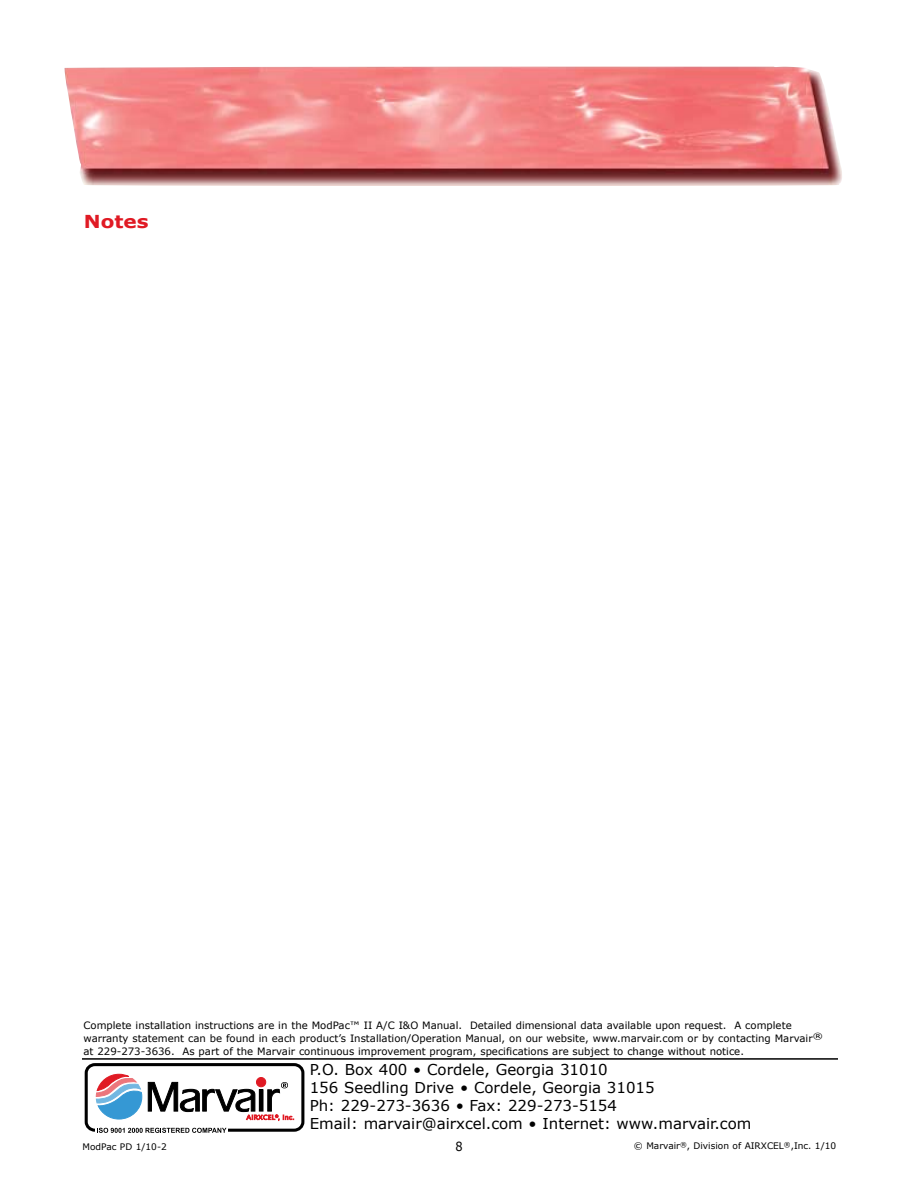
<style>
.page{position:relative;width:918px;height:1188px;background:#fff}
.page>*{position:absolute;margin:0;border:0;box-sizing:border-box;transform-origin:0 0}
.t1{font:700 17.85px "Verdana";color:#e01a24;scale:1.12 1}
.t2{font:15px/18px "Verdana";color:#000}
.t3{font:12.6px "Verdana";color:#000;scale:.9 1}
.t4{font:10.2px/12.8px "Verdana";color:#000}
.t5{font:9px "Verdana";color:#000}
</style>
<div class="page">
<hr style="left:82px;top:1058px;width:756px;height:2px;background:#000">
<img style="left:64px;top:66px;width:778px;height:120px">
<div style="left:85px;top:1063px;width:219px;height:69px;border:3px solid #000;border-radius:9px"></div>
<div style="left:95px;top:1122px;width:133px;height:10px;background:#fff"></div>
<svg style="left:96px;top:1074px;width:46px;height:45px"></svg>
<div style="left:256px;top:1078px;width:10px;height:9px;background:#e01a24;border-radius:50%"></div>
<div style="left:256px;top:1077px;width:10px;height:10px;border:1px solid #e01a24;border-radius:50%"></div>
<svg style="left:97px;top:1128px;width:130px;height:5px"></svg>
<svg style="left:148px;top:1082px;width:146px;height:39px"></svg>
<h1 class="t1" style="left:84px;top:210px;width:59px">Notes</h1>
<p class="t4" style="left:83px;top:1019px;width:741px">Complete installation instructions are in the ModPac™ II A/C I&amp;O Manual. Detailed dimensional data available upon request. A complete warranty statement can be found in each product’s Installation/Operation Manual, on our website, www.marvair.com or by contacting Marvair<sup>® </sup>at 229-273-3636. As part of the Marvair continuous improvement program, specifications are subject to change without notice.</p>
<h2 class="t2" style="left:310px;top:1060px;width:443px">P.O. Box 400 • Cordele, Georgia 31010<br>156 Seedling Drive • Cordele, Georgia 31015<br>Ph: 229-273-3636 • Fax: 229-273-5154<br>Email: marvair@airxcel.com • Internet: www.marvair.com</h2>
<p class="t5" style="left:82px;top:1141px;width:86px">ModPac PD 1/10-2</p>
<p class="t3" style="left:455px;top:1138px;width:10px">8</p>
<p class="t5" style="left:634px;top:1140px;width:204px">© Marvair<sup>®</sup>, Division of AIRXCEL<sup>®</sup>,Inc. 1/10</p>
</div>
